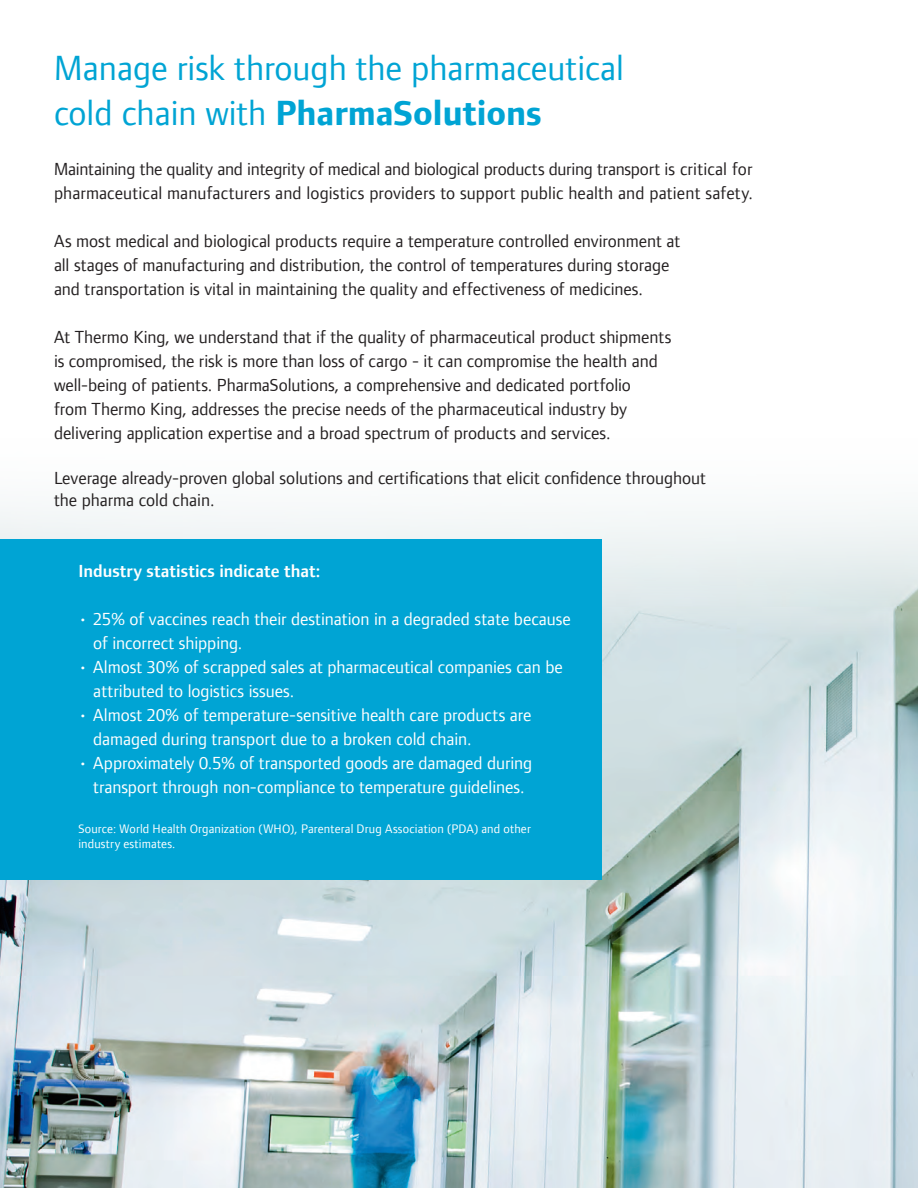
<style>
.page{position:relative;width:918px;height:1188px;background:#fff}
.page>*{position:absolute;margin:0;border:0;box-sizing:border-box;transform-origin:0 0}
.t1{font:36px/45px "Foundry Form Sans";color:#00a4d4}
.t2{font:18px/24px "Foundry Form Sans";color:#231f20}
.t3{font:18px/24px "Foundry Form Sans";letter-spacing:-.005em;color:#fff}
.t4{font:18px "Foundry Form Sans Demi OSF";color:#fff}
.t5{font:12.75px/15.8px "Foundry Form Sans";letter-spacing:.01em;color:#fff}
.s1{font-weight:700}
</style>
<div class="page">
<img style="left:0;top:509px;width:918px;height:679px">
<div style="left:0;top:539px;width:601px;height:340px;background:#00a4d4"></div>
<h1 class="t1" style="left:54px;top:45px;width:572px">Manage risk through the pharmaceutical cold chain with <span class="s1">PharmaSolutions</span></h1>
<p class="t2" style="left:54px;top:157px;width:700px">Maintaining the quality and integrity of medical and biological products during transport is critical for pharmaceutical manufacturers and logistics providers to support public health and patient safety.</p>
<p class="t2" style="left:54px;top:229px;width:628px">As most medical and biological products require a temperature controlled environment at all stages of manufacturing and distribution, the control of temperatures during storage and transportation is vital in maintaining the quality and effectiveness of medicines.</p>
<p class="t2" style="left:54px;top:325px;width:619px">At Thermo King, we understand that if the quality of pharmaceutical product shipments is compromised, the risk is more than loss of cargo - it can compromise the health and well-being of patients. PharmaSolutions, a comprehensive and dedicated portfolio<br>from Thermo King, addresses the precise needs of the pharmaceutical industry by delivering application expertise and a broad spectrum of products and services.</p>
<p class="t2" style="left:54px;top:467px;width:654px;line-height:21.6px">Leverage already-proven global solutions and certifications that elicit confidence throughout the pharma cold chain.</p>
<p class="t4" style="left:78px;top:561px;width:244px">Industry statistics indicate that:</p>
<p class="t3" style="left:93px;top:607px;width:479px;text-indent:-15px">• 25% of vaccines reach their destination in a degraded state because of incorrect shipping.</p>
<p class="t3" style="left:93px;top:655px;width:471px;text-indent:-15px">• Almost 30% of scrapped sales at pharmaceutical companies can be attributed to logistics issues.</p>
<p class="t3" style="left:93px;top:703px;width:440px;text-indent:-15px">• Almost 20% of temperature-sensitive health care products are damaged during transport due to a broken cold chain.</p>
<p class="t3" style="left:78px;top:751px;width:455px;text-align:center">• Approximately 0.5% of transported goods are damaged during transport through non-compliance to temperature guidelines.</p>
<p class="t5" style="left:78px;top:821px;width:454px">Source: World Health Organization (WHO), Parenteral Drug Association (PDA) and other industry estimates.</p>
</div>
